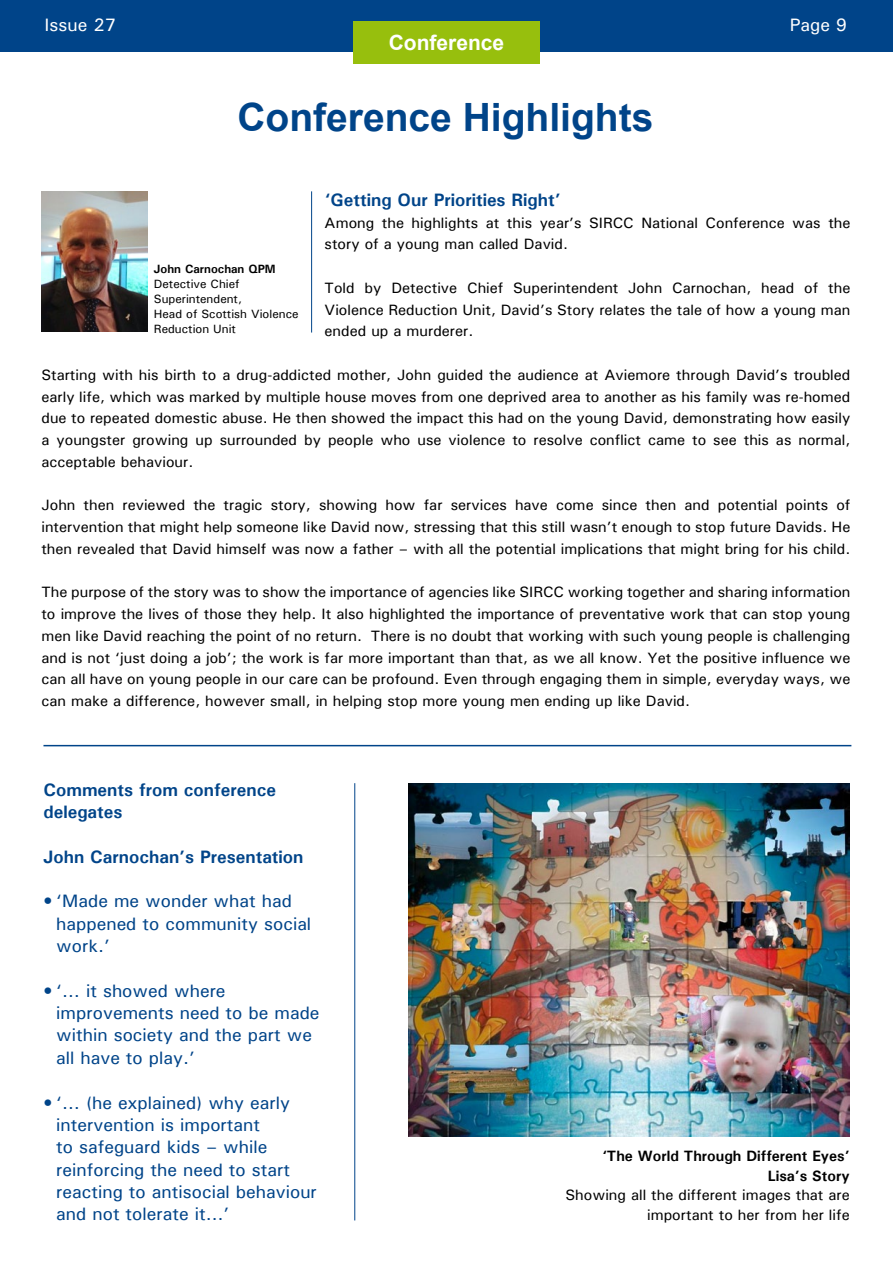
<style>
.page{position:relative;width:893px;height:1263px;background:#fff}
.page>*{position:absolute;margin:0;border:0;box-sizing:border-box;transform-origin:0 0}
.t1{font:700 39px "Arial";color:#004489}
.t2{font:700 21px "Arial";color:#fff}
.t3{font:500 18px/22.4px "Univers";color:#004489}
.t4{font:700 18px/22.4px "Univers";color:#004489}
.t5{font:500 18px "Univers";color:#fff}
.t6{font:500 15px/21.8px "Univers";color:#000;text-align:justify}
.t7{font:700 15px/19.8px "Univers";color:#000;text-align:right}
.t8{font:500 12px/15px "Univers";color:#000}
.t9{font:700 12px "Univers";color:#000}
</style>
<div class="page">
<div style="left:0;top:0;width:893px;height:51px;background:#004489"></div>
<div style="left:353px;top:21px;width:186px;height:43px;background:#97bf0d"></div>
<hr style="left:43px;top:745px;width:808px;height:1px;background:#004489">
<img style="left:41px;top:191px;width:107px;height:141px">
<hr style="left:311px;top:191px;width:1px;height:142px;background:#004489">
<hr style="left:354px;top:783px;width:1px;height:437px;background:#004489">
<img style="left:409px;top:783px;width:441px;height:353px">
<p class="t5" style="left:45px;top:13px;width:73px">Issue 27</p>
<p class="t5" style="left:790px;top:13px;width:59px">Page 9</p>
<h2 class="t2" style="left:389px;top:29px;width:117px">Conference</h2>
<h1 class="t1" style="left:237px;top:92px;width:418px">Conference Highlights</h1>
<p class="t4" style="left:325px;top:188px;width:238px">‘Getting Our Priorities Right’</p>
<p class="t6" style="left:325px;top:211px;width:527px">Among the highlights at this year’s SIRCC National Conference was the story of a young man called David.</p>
<p class="t6" style="left:325px;top:276px;width:527px">Told by Detective Chief Superintendent John Carnochan, head of the Violence Reduction Unit, David’s Story relates the tale of how a young man ended up a murderer.</p>
<p class="t6" style="left:41px;top:363px;width:810px">Starting with his birth to a drug-addicted mother, John guided the audience at Aviemore through David’s troubled early life, which was marked by multiple house moves from one deprived area to another as his family was re-homed due to repeated domestic abuse. He then showed the impact this had on the young David, demonstrating how easily a youngster growing up surrounded by people who use violence to resolve conflict came to see this as normal, acceptable behaviour.</p>
<p class="t6" style="left:41px;top:494px;width:810px">John then reviewed the tragic story, showing how far services have come since then and potential points of intervention that might help someone like David now, stressing that this still wasn’t enough to stop future Davids. He then revealed that David himself was now a father – with all the potential implications that might bring for his child.</p>
<p class="t6" style="left:41px;top:581px;width:810px">The purpose of the story was to show the importance of agencies like SIRCC working together and sharing information to improve the lives of those they help. It also highlighted the importance of preventative work that can stop young men like David reaching the point of no return. There is no doubt that working with such young people is challenging and is not ‘just doing a job’; the work is far more important than that, as we all know. Yet the positive influence we can all have on young people in our care can be profound. Even through engaging them in simple, everyday ways, we can make a difference, however small, in helping stop more young men ending up like David.</p>
<p class="t9" style="left:154px;top:261px;width:123px">John Carnochan QPM</p>
<p class="t8" style="left:154px;top:276px;width:146px">Detective Chief<br>Superintendent,<br>Head of Scottish Violence<br>Reduction Unit</p>
<p class="t4" style="left:43px;top:778px;width:234px">Comments from conference delegates</p>
<p class="t4" style="left:43px;top:845px;width:262px">John Carnochan’s Presentation</p>
<p class="t3" style="left:56px;top:889px;width:257px;text-indent:-13px">• ‘Made me wonder what had happened to community social work.’</p>
<p class="t3" style="left:56px;top:979px;width:265px;text-indent:-13px">• ‘… it showed where improvements need to be made within society and the part we all have to play.’</p>
<p class="t3" style="left:56px;top:1091px;width:262px;text-indent:-13px">• ‘… (he explained) why early intervention is important<br>to safeguard kids – while reinforcing the need to start reacting to antisocial behaviour and not tolerate it…’</p>
<p class="t7" style="left:602px;top:1145px;width:249px">‘The World Through Different Eyes’<br>Lisa’s Story</p>
<p class="t6" style="left:565px;top:1185px;width:286px;line-height:19.8px;text-align:right">Showing all the different images that are important to her from her life</p>
</div>
